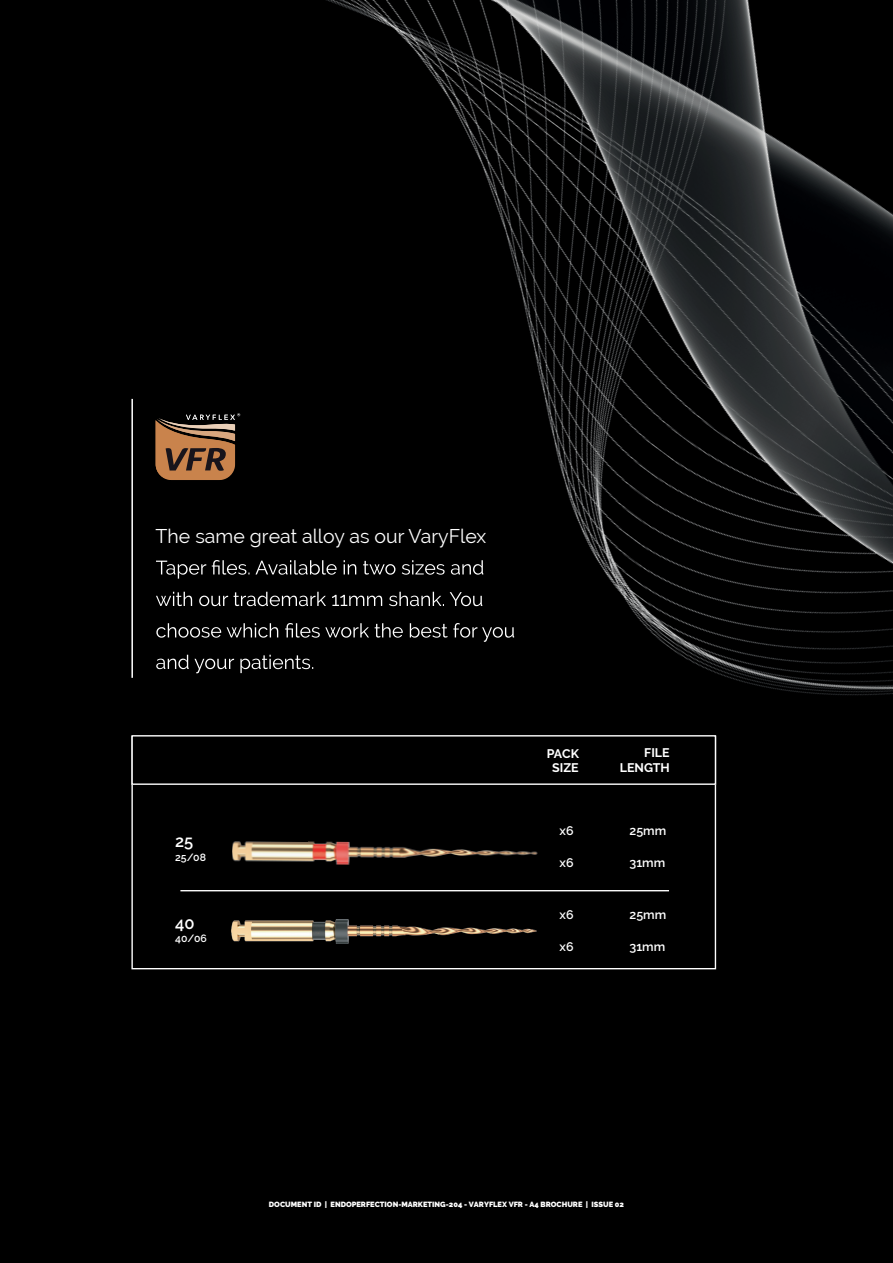
<style>
.page{position:relative;width:893px;height:1263px;background:#000}
.page>*{position:absolute;margin:0;border:0;box-sizing:border-box;transform-origin:0 0}
.t1{font:19.5px "Raleway";color:#fff}
.t2{font:600 16.5px "Raleway";color:#fff}
.t3{font:600 12.45px "Raleway";color:#fff}
.t4{font:700 12.45px/14.9px "Raleway";color:#fff;text-align:right}
.t5{font:600 10.5px "Raleway";color:#fff}
.t6{font:900 7.5px "Raleway";color:#fff}
</style>
<div class="page">
<img style="left:131px;top:0;width:762px;height:910px">
<svg style="left:156px;top:560px;width:327px;height:19px"></svg>
<svg style="left:156px;top:592px;width:326px;height:14px"></svg>
<svg style="left:156px;top:623px;width:358px;height:19px"></svg>
<svg style="left:156px;top:655px;width:157px;height:18px"></svg>
<div style="left:132px;top:736px;width:583px;height:233px;background:#000"></div>
<hr style="left:180px;top:890px;width:489px;height:1px;background:#fff">
<div style="left:131px;top:735px;width:585px;height:50px;border:1px solid #fff"></div>
<img style="left:232px;top:841px;width:306px;height:24px">
<img style="left:232px;top:920px;width:304px;height:23px">
<hr style="left:131px;top:399px;width:2px;height:279px;background:#fff">
<svg style="left:156px;top:413px;width:84px;height:67px"></svg>
<h1 class="t1" style="left:156px;top:525px;width:332px">The same great alloy as our VaryFlex</h1>
<h2 class="t2" style="left:175px;top:832px;width:20px">25</h2>
<h3 class="t5" style="left:175px;top:851px;width:32px">25/08</h3>
<h2 class="t2" style="left:175px;top:913px;width:21px">40</h2>
<h3 class="t5" style="left:175px;top:932px;width:33px">40/06</h3>
<h3 class="t4" style="left:547px;top:746px;width:34px;text-align:center">PACK<br>SIZE</h3>
<h3 class="t4" style="left:620px;top:746px;width:51px">FILE<br>LENGTH</h3>
<h3 class="t3" style="left:559px;top:823px;width:16px">x6</h3>
<h3 class="t3" style="left:630px;top:823px;width:38px">25mm</h3>
<h3 class="t3" style="left:559px;top:855px;width:16px">x6</h3>
<h3 class="t3" style="left:630px;top:855px;width:37px">31mm</h3>
<h3 class="t3" style="left:559px;top:908px;width:16px">x6</h3>
<h3 class="t3" style="left:630px;top:908px;width:38px">25mm</h3>
<h3 class="t3" style="left:559px;top:940px;width:16px">x6</h3>
<h3 class="t3" style="left:630px;top:940px;width:37px">31mm</h3>
<p class="t6" style="left:269px;top:1200px;width:357px">DOCUMENT ID | ENDOPERFECTION-MARKETING-204 - VARYFLEX VFR - A4 BROCHURE | ISSUE 02</p>
</div>
